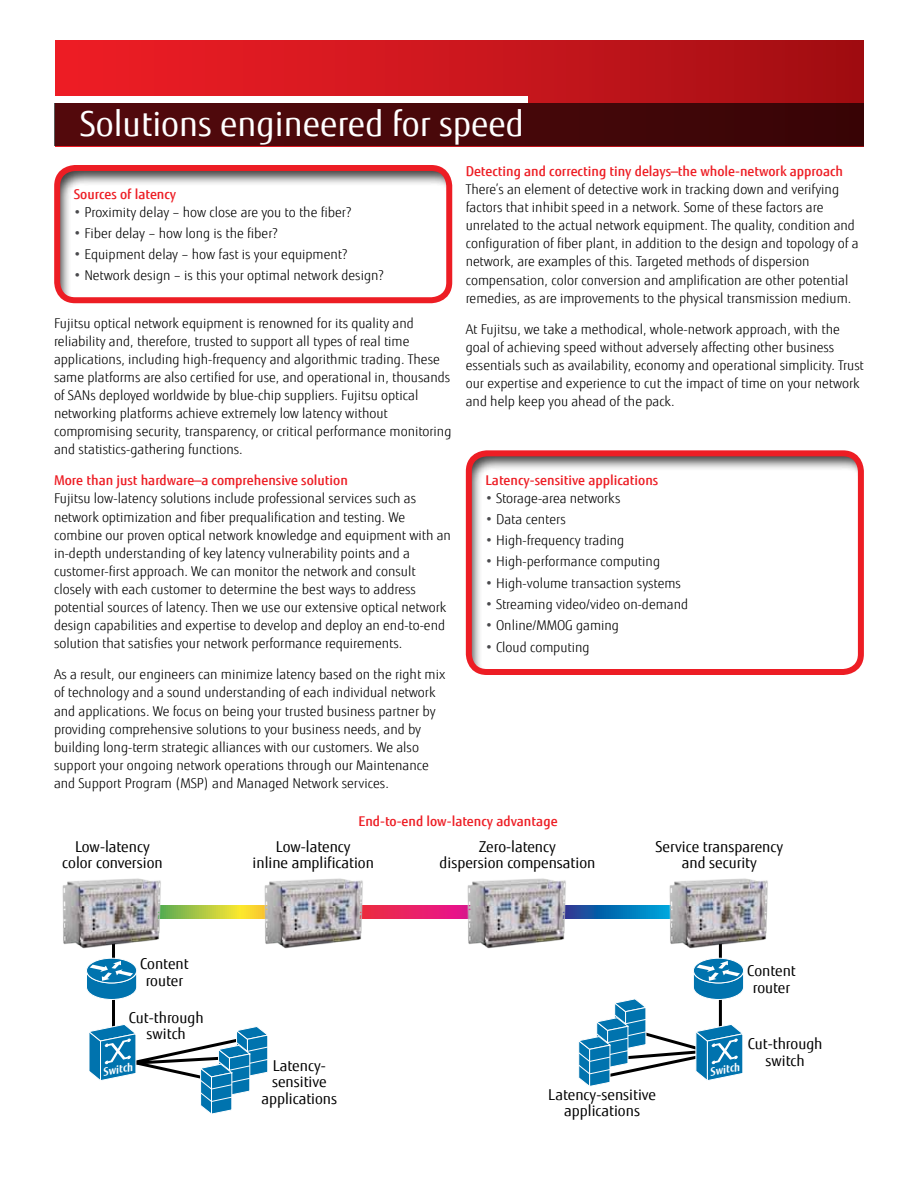
<style>
.page{position:relative;width:918px;height:1188px;background:#fff}
.page>*{position:absolute;margin:0;border:0;box-sizing:border-box;transform-origin:0 0}
.t1{font:34.5px "Fujitsu Sans";color:#fff}
.t2{font:15px/16.5px "Fujitsu Sans";color:#000;text-align:center}
.t3{font:300 13.5px/18px "Fujitsu Sans";color:#000}
.t4{font:500 13.5px "Fujitsu Sans";color:#ed1d24}
.t5{font:italic 700 11.1px "Fujitsu Sans";color:#fff;scale:.96 1}
.s1{font-weight:400;color:#4a4a4d}
</style>
<div class="page">
<div style="left:55px;top:40px;width:809px;height:106px;background:linear-gradient(to right,#f32931,#a30d12)"></div>
<div style="left:54px;top:103px;width:810px;height:43px;background:linear-gradient(to right,#550a0d,#390506)"></div>
<div style="left:48px;top:97px;width:480px;height:6px;background:#fff"></div>
<hr style="left:112px;top:927px;width:3px;height:106px;background:#000">
<svg style="left:169px;top:905px;width:493px;height:14px;background:#907574"></svg>
<img style="left:62px;top:878px;width:107px;height:71px">
<img style="left:257px;top:878px;width:115px;height:71px">
<img style="left:459px;top:878px;width:115px;height:71px">
<svg style="left:86px;top:958px;width:51px;height:25px"></svg>
<div style="left:86px;top:958px;width:51px;height:25px;border:1px solid #fff;border-radius:50%"></div>
<svg style="left:86px;top:961px;width:51px;height:39px"></svg>
<hr style="left:719px;top:927px;width:3px;height:106px;background:#000">
<svg style="left:693px;top:958px;width:51px;height:25px"></svg>
<div style="left:693px;top:958px;width:51px;height:25px;border:1px solid #fff;border-radius:50%"></div>
<svg style="left:89px;top:1024px;width:179px;height:90px"></svg>
<svg style="left:578px;top:961px;width:166px;height:126px"></svg>
<img style="left:662px;top:878px;width:106px;height:74px">
<div style="left:466px;top:449px;width:400px;height:228px;background:#000;opacity:.75"></div>
<div style="left:466px;top:450px;width:398px;height:225px;border:6px solid #ed1d24;border-radius:18px"></div>
<div style="left:54px;top:164px;width:400px;height:141px;background:#000;opacity:.75"></div>
<div style="left:54px;top:165px;width:398px;height:138px;border:6px solid #ed1d24;border-radius:18px"></div>
<h1 class="t1" style="left:80px;top:103px;width:446px">Solutions engineered for speed</h1>
<p class="t4" style="left:74px;top:185px;width:104px">Sources of latency</p>
<p class="t3" style="left:74px;top:203px;width:279px"><span class="s1">•</span> Proximity delay – how close are you to the fiber?</p>
<p class="t3" style="left:74px;top:224px;width:206px"><span class="s1">•</span> Fiber delay – how long is the fiber?</p>
<p class="t3" style="left:74px;top:246px;width:275px"><span class="s1">•</span> Equipment delay – how fast is your equipment?</p>
<p class="t3" style="left:74px;top:267px;width:312px"><span class="s1">•</span> Network design – is this your optimal network design?</p>
<p class="t3" style="left:54px;top:314px;width:399px">Fujitsu optical network equipment is renowned for its quality and reliability and, therefore, trusted to support all types of real time applications, including high-frequency and algorithmic trading. These same platforms are also certified for use, and operational in, thousands of SANs deployed worldwide by blue-chip suppliers. Fujitsu optical networking platforms achieve extremely low latency without compromising security, transparency, or critical performance monitoring and statistics-gathering functions.</p>
<p class="t4" style="left:54px;top:472px;width:295px">More than just hardware—a comprehensive solution</p>
<p class="t3" style="left:54px;top:490px;width:399px">Fujitsu low-latency solutions include professional services such as network optimization and fiber prequalification and testing. We combine our proven optical network knowledge and equipment with an in-depth understanding of key latency vulnerability points and a customer-first approach. We can monitor the network and consult closely with each customer to determine the best ways to address potential sources of latency. Then we use our extensive optical network design capabilities and expertise to develop and deploy an end-to-end solution that satisfies your network performance requirements.</p>
<p class="t3" style="left:54px;top:666px;width:393px">As a result, our engineers can minimize latency based on the right mix of technology and a sound understanding of each individual network and applications. We focus on being your trusted business partner by providing comprehensive solutions to your business needs, and by building long-term strategic alliances with our customers. We also support your ongoing network operations through our Maintenance and Support Program (MSP) and Managed Network services.</p>
<p class="t4" style="left:466px;top:163px;width:379px">Detecting and correcting tiny delays—the whole-network approach</p>
<p class="t3" style="left:466px;top:181px;width:395px">There’s an element of detective work in tracking down and verifying factors that inhibit speed in a network. Some of these factors are unrelated to the actual network equipment. The quality, condition and configuration of fiber plant, in addition to the design and topology of a network, are examples of this. Targeted methods of dispersion compensation, color conversion and amplification are other potential remedies, as are improvements to the physical transmission medium.</p>
<p class="t3" style="left:466px;top:321px;width:400px">At Fujitsu, we take a methodical, whole-network approach, with the goal of achieving speed without adversely affecting other business essentials such as availability, economy and operational simplicity. Trust our expertise and experience to cut the impact of time on your network and help keep you ahead of the pack.</p>
<p class="t4" style="left:485px;top:471px;width:175px">Latency-sensitive applications</p>
<p class="t3" style="left:485px;top:489px;width:137px"><span class="s1">•</span> Storage-area networks</p>
<p class="t3" style="left:485px;top:510px;width:82px"><span class="s1">•</span> Data centers</p>
<p class="t3" style="left:485px;top:532px;width:140px"><span class="s1">•</span> High-frequency trading</p>
<p class="t3" style="left:485px;top:553px;width:176px"><span class="s1">•</span> High-performance computing</p>
<p class="t3" style="left:485px;top:574px;width:197px"><span class="s1">•</span> High-volume transaction systems</p>
<p class="t3" style="left:485px;top:595px;width:204px"><span class="s1">•</span> Streaming video/video on-demand</p>
<p class="t3" style="left:485px;top:617px;width:135px"><span class="s1">•</span> Online/MMOG gaming</p>
<p class="t3" style="left:485px;top:638px;width:106px"><span class="s1">•</span> Cloud computing</p>
<p class="t4" style="left:358px;top:813px;width:201px">End-to-end low-latency advantage</p>
<p class="t2" style="left:62px;top:839px;width:102px">Low-latency color conversion</p>
<p class="t2" style="left:440px;top:839px;width:157px">Zero-latency<br>dispersion compensation</p>
<p class="t2" style="left:253px;top:839px;width:123px">Low-latency<br>inline amplification</p>
<p class="t2" style="left:656px;top:839px;width:129px">Service transparency and security</p>
<p class="t2" style="left:140px;top:956px;width:50px">Content router</p>
<p class="t2" style="left:129px;top:1009px;width:76px">Cut-through switch</p>
<p class="t5" style="left:101px;top:1066px;width:33px;rotate:-12deg">Switch</p>
<p class="t2" style="left:747px;top:963px;width:50px">Content router</p>
<p class="t2" style="left:261px;top:1057px;width:77px">Latency&shy;sensitive applications</p>
<p class="t5" style="left:708px;top:1066px;width:33px;rotate:-12deg">Switch</p>
<p class="t2" style="left:548px;top:1087px;width:109px">Latency-sensitive applications</p>
<p class="t2" style="left:748px;top:1036px;width:76px">Cut-through switch</p>
</div>
